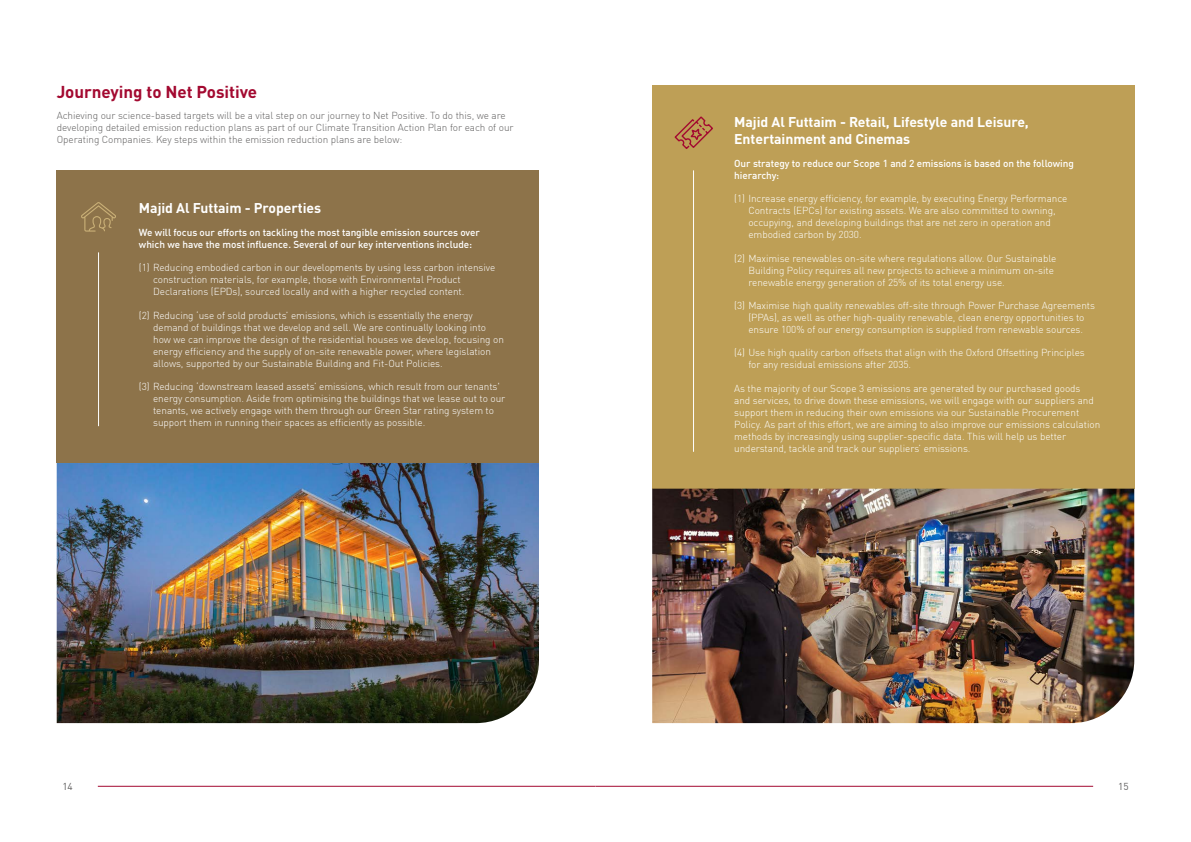
<style>
.page{position:relative;width:1191px;height:842px;background:#fff}
.page>*{position:absolute;margin:0;border:0;box-sizing:border-box;transform-origin:0 0}
.t1{font:700 17px "DIN Pro";letter-spacing:-.005em;color:#a30930}
.t2{font:700 14px/16.8px "DIN Pro";letter-spacing:-.005em;color:#fff}
.t3{font:300 10px/12px "DIN Pro";letter-spacing:-.005em;color:#fff}
.t4{font:300 10px/12px "DIN Pro";letter-spacing:-.005em;color:#5f5e5e}
.t5{font:500 10px/12px "DIN Pro";letter-spacing:-.005em;color:#fff}
.t6{font:10px "DIN Pro";color:#5f5e5e}
</style>
<div class="page">
<hr style="left:98px;top:786px;width:497px;height:1px;background:#a30930">
<hr style="left:595px;top:786px;width:498px;height:1px;background:#a30930">
<div style="left:57px;top:171px;width:482px;height:292px;background:#8d734a"></div>
<div style="left:652px;top:85px;width:482px;height:404px;background:#be9f56"></div>
<img style="left:57px;top:463px;width:482px;height:260px">
<img style="left:652px;top:489px;width:482px;height:234px">
<hr style="left:98px;top:252px;width:1px;height:174px;background:#fff">
<hr style="left:693px;top:170px;width:1px;height:282px;background:#fff">
<svg style="left:81px;top:202px;width:35px;height:30px"></svg>
<svg style="left:674px;top:116px;width:39px;height:33px"></svg>
<h1 class="t1" style="left:57px;top:79px;width:202px">Journeying to Net Positive</h1>
<p class="t4" style="left:57px;top:108px;width:458px">Achieving our science-based targets will be a vital step on our journey to Net Positive. To do this, we are developing detailed emission reduction plans as part of our Climate Transition Action Plan for each of our<br>Operating Companies. Key steps within the emission reduction plans are below:</p>
<h2 class="t2" style="left:139px;top:198px;width:184px">Majid Al Futtaim - Properties</h2>
<p class="t5" style="left:139px;top:226px;width:342px">We will focus our efforts on tackling the most tangible emission sources over which we have the most influence. Several of our key interventions include:</p>
<p class="t3" style="left:153px;top:261px;width:344px;text-indent:-14px">(1) Reducing embodied carbon in our developments by using less carbon intensive construction materials, for example, those with Environmental Product<br>Declarations (EPDs), sourced locally and with a higher recycled content.</p>
<p class="t3" style="left:153px;top:309px;width:352px;text-indent:-14px">(2) Reducing ‘use of sold products’ emissions, which is essentially the energy demand of buildings that we develop and sell. We are continually looking into how we can improve the design of the residential houses we develop, focusing on energy efficiency and the supply of on-site renewable power, where legislation allows, supported by our Sustainable Building and Fit-Out Policies.</p>
<p class="t3" style="left:153px;top:380px;width:354px;text-indent:-14px">(3) Reducing ‘downstream leased assets’ emissions, which result from our tenants' energy consumption. Aside from optimising the buildings that we lease out to our tenants, we actively engage with them through our Green Star rating system to support them in running their spaces as efficiently as possible.</p>
<h2 class="t2" style="left:734px;top:113px;width:296px">Majid Al Futtaim - Retail, Lifestyle and Leisure,<br>Entertainment and Cinemas</h2>
<p class="t5" style="left:734px;top:157px;width:341px">Our strategy to reduce our Scope 1 and 2 emissions is based on the following hierarchy:</p>
<p class="t3" style="left:748px;top:192px;width:320px;text-indent:-14px">(1) Increase energy efficiency, for example, by executing Energy Performance Contracts (EPCs) for existing assets. We are also committed to owning, occupying, and developing buildings that are net zero in operation and embodied carbon by 2030.</p>
<p class="t3" style="left:748px;top:251px;width:309px;text-indent:-14px">(2) Maximise renewables on-site where regulations allow. Our Sustainable<br>Building Policy requires all new projects to achieve a minimum on-site renewable energy generation of 25% of its total energy use.</p>
<p class="t3" style="left:734px;top:299px;width:362px;text-align:center">(3) Maximise high quality renewables off-site through Power Purchase Agreements (PPAs), as well as other high-quality renewable, clean energy opportunities to ensure 100% of our energy consumption is supplied from renewable sources.</p>
<p class="t3" style="left:748px;top:346px;width:338px;text-indent:-14px">(4) Use high quality carbon offsets that align with the Oxford Offsetting Principles for any residual emissions after 2035.</p>
<p class="t3" style="left:734px;top:382px;width:367px">As the majority of our Scope 3 emissions are generated by our purchased goods<br>and services, to drive down these emissions, we will engage with our suppliers and support them in reducing their own emissions via our Sustainable Procurement Policy. As part of this effort, we are aiming to also improve our emissions calculation methods by increasingly using supplier-specific data. This will help us better understand, tackle and track our suppliers’ emissions.</p>
<p class="t6" style="left:62px;top:779px;width:12px">14</p>
<p class="t6" style="left:1118px;top:779px;width:12px">15</p>
</div>
